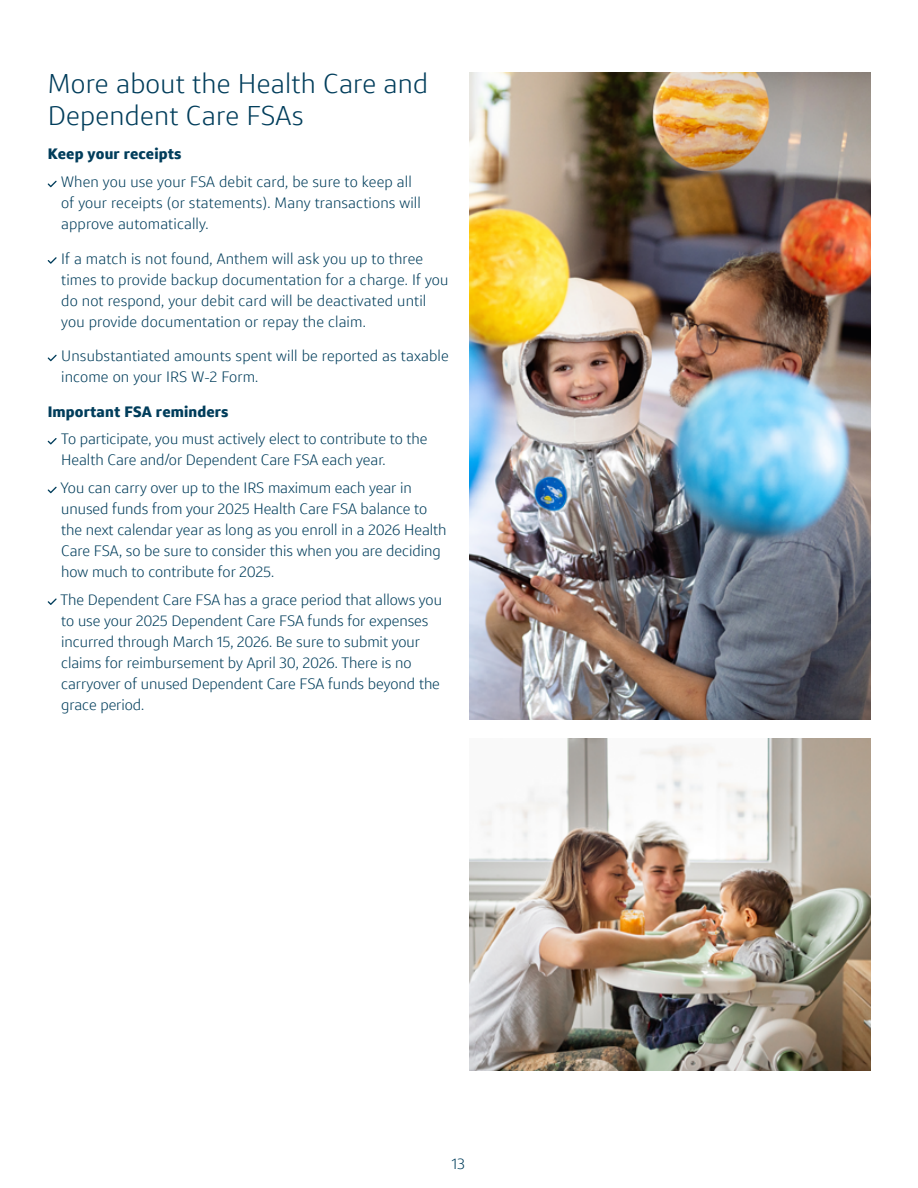
<style>
.page{position:relative;width:918px;height:1188px;background:#fff}
.page>*{position:absolute;margin:0;border:0;box-sizing:border-box;transform-origin:0 0}
.t1{font:300 27px/32.4px "Optimist";letter-spacing:.01em;color:#013d5b}
.t2{font:300 15px/21px "Optimist";color:#013d5b}
.t3{font:700 15px "Optimist";letter-spacing:.01em;color:#013d5b}
</style>
<div class="page">
<img style="left:469px;top:72px;width:402px;height:648px">
<img style="left:469px;top:738px;width:402px;height:333px">
<svg style="left:48px;top:181px;width:9px;height:6px"></svg>
<svg style="left:48px;top:257px;width:9px;height:7px"></svg>
<svg style="left:48px;top:355px;width:9px;height:6px"></svg>
<svg style="left:48px;top:438px;width:9px;height:6px"></svg>
<svg style="left:48px;top:487px;width:9px;height:6px"></svg>
<svg style="left:48px;top:598px;width:9px;height:7px"></svg>
<h1 class="t1" style="left:48px;top:67px;width:382px">More about the Health Care and<br>Dependent Care FSAs</h1>
<p class="t3" style="left:48px;top:146px;width:135px">Keep your receipts</p>
<p class="t2" style="left:61px;top:172px;width:361px">When you use your FSA debit card, be sure to keep all of your receipts (or statements). Many transactions will approve automatically.</p>
<p class="t2" style="left:61px;top:248px;width:389px">If a match is not found, Anthem will ask you up to three times to provide backup documentation for a charge. If you do not respond, your debit card will be deactivated until you provide documentation or repay the claim.</p>
<p class="t2" style="left:61px;top:346px;width:389px">Unsubstantiated amounts spent will be reported as taxable income on your IRS W-2 Form.</p>
<p class="t3" style="left:48px;top:403px;width:182px">Important FSA reminders</p>
<p class="t2" style="left:61px;top:429px;width:368px">To participate, you must actively elect to contribute to the<br>Health Care and/or Dependent Care FSA each year.</p>
<p class="t2" style="left:60px;top:478px;width:388px">You can carry over up to the IRS maximum each year in unused funds from your 2025 Health Care FSA balance to the next calendar year as long as you enroll in a 2026 Health Care FSA, so be sure to consider this when you are deciding how much to contribute for 2025.</p>
<p class="t2" style="left:60px;top:589px;width:383px">The Dependent Care FSA has a grace period that allows you to use your 2025 Dependent Care FSA funds for expenses incurred through March 15, 2026. Be sure to submit your claims for reimbursement by April 30, 2026. There is no carryover of unused Dependent Care FSA funds beyond the grace period.</p>
<p class="t2" style="left:452px;top:1153px;width:14px">13</p>
</div>
